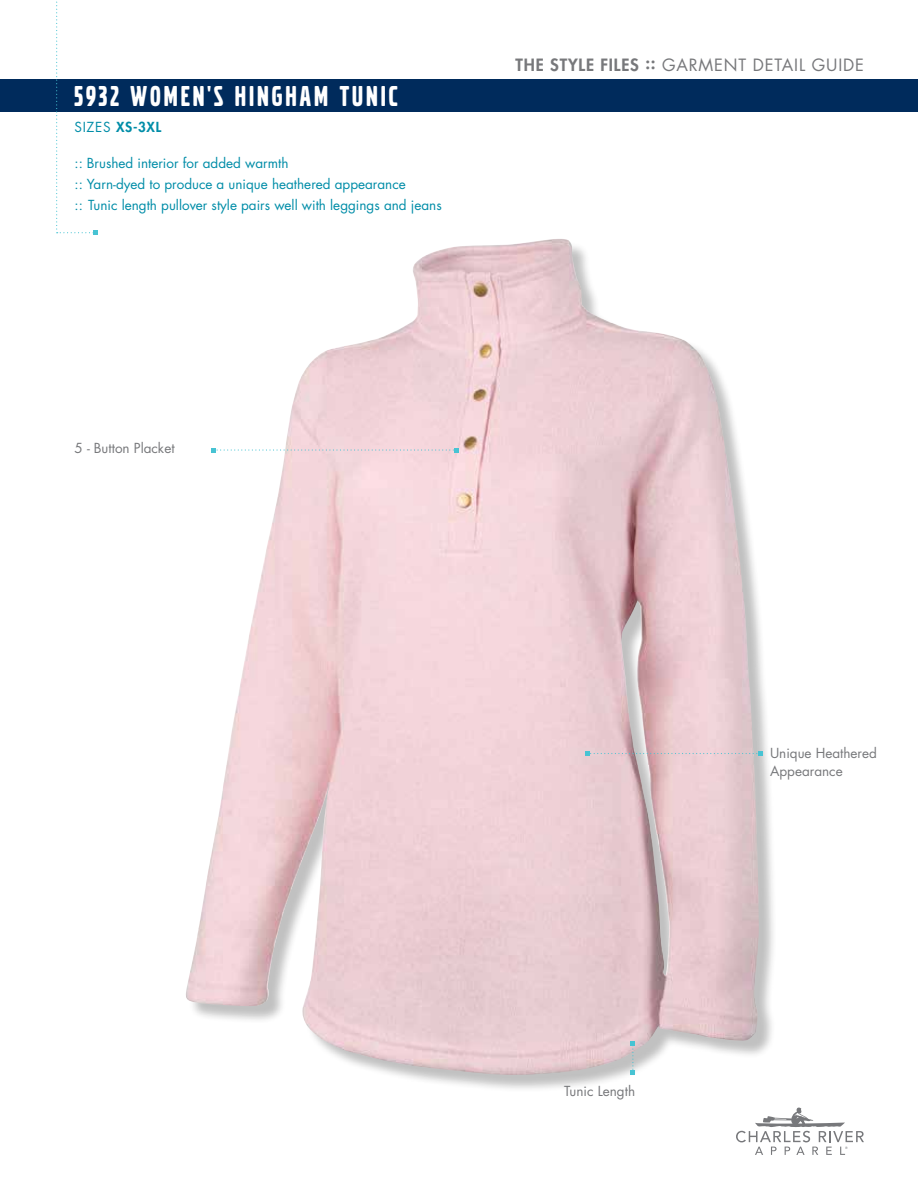
<style>
.page{position:relative;width:918px;height:1188px;background:#fff}
.page>*{position:absolute;margin:0;border:0;box-sizing:border-box;transform-origin:0 0}
.t1{font:30px "Volvo Broad";letter-spacing:.1em;color:#fff}
.t2{font:16.5px "Futura Std";letter-spacing:.05em;color:#77787b}
.t3{font:13.5px/21px "Futura Std";color:#008da8}
.t4{font:13.5px/18px "Futura Std";color:#77787b}
.t5{font:800 13.5px "Futura Std";color:#008da8}
.s1{font-weight:400}
.s2{font-weight:800}
</style>
<div class="page">
<div style="left:189px;top:241px;width:589px;height:852px;background:#000;opacity:.25"></div>
<img style="left:186px;top:239px;width:573px;height:836px">
<div style="left:0;top:79px;width:918px;height:33px;background:#002b5c"></div>
<svg style="left:56px;top:1px;width:41px;height:234px"></svg>
<svg style="left:631px;top:1041px;width:4px;height:34px"></svg>
<svg style="left:585px;top:751px;width:177px;height:5px"></svg>
<svg style="left:736px;top:1107px;width:128px;height:48px"></svg>
<svg style="left:211px;top:448px;width:248px;height:4px"></svg>
<h1 class="t1" style="left:75px;top:79px;width:325px">5932 WOMEN'S HINGHAM TUNIC</h1>
<p class="t5" style="left:75px;top:118px;width:88px"><span class="s1">SIZES</span> XS-3XL</p>
<p class="t3" style="left:75px;top:153px;width:369px">:: Brushed interior for added warmth<br>:: Yarn-dyed to produce a unique heathered appearance<br>:: Tunic length pullover style pairs well with leggings and jeans</p>
<p class="t2" style="left:516px;top:54px;width:350px"><span class="s2">THE STYLE FILES ::</span> GARMENT DETAIL GUIDE</p>
<p class="t4" style="left:75px;top:439px;width:102px">5 - Button Placket</p>
<p class="t4" style="left:770px;top:745px;width:108px">Unique Heathered<br>Appearance</p>
<p class="t4" style="left:564px;top:1082px;width:73px">Tunic Length</p>
</div>
